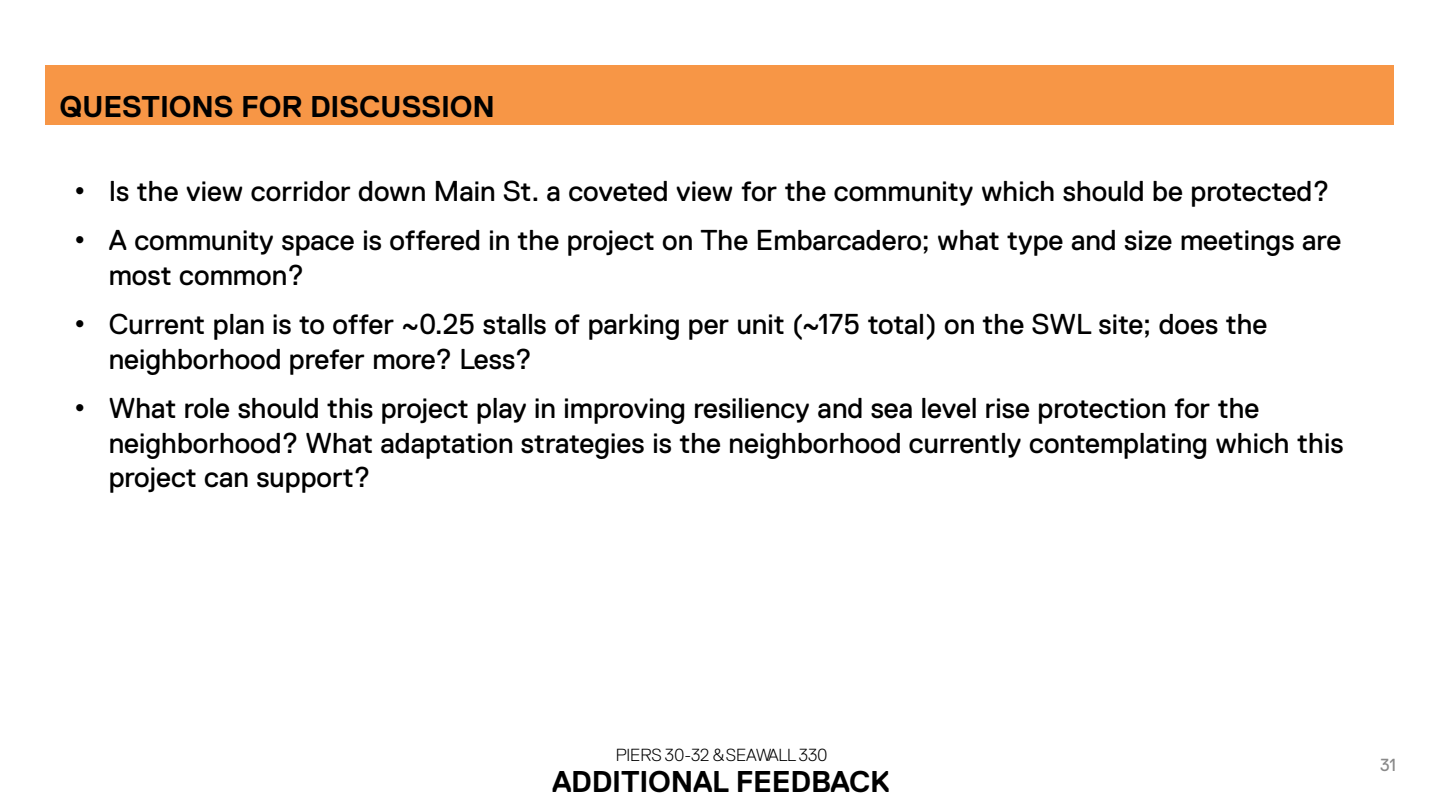
<style>
.page{position:relative;width:1440px;height:810px;background:#fff}
.page>*{position:absolute;margin:0;border:0;box-sizing:border-box;transform-origin:0 0}
.t1{font:700 30px "Replica Std";letter-spacing:-.005em;color:#000}
.t2{font:28.75px/34.5px "Replica Std";color:#000}
.t3{font:300 17.5px "Replica Std";letter-spacing:-.005em;color:#000}
.t4{font:17.5px "Replica Std";color:#898989}
.s1{font-family:"Arial"}
</style>
<div class="page">
<div style="left:46px;top:65px;width:1348px;height:60px;background:#f79646"></div>
<p class="t1" style="left:59px;top:90px;width:437px">QUESTIONS FOR DISCUSSION</p>
<p class="t2" style="left:75px;top:174px;width:1256px"><span class="s1">•</span> Is the view corridor down Main St. a coveted view for the community which should be protected?</p>
<p class="t2" style="left:109px;top:223px;width:1234px;text-indent:-34px"><span class="s1">•</span> A community space is offered in the project on The Embarcadero; what type and size meetings are most common?</p>
<p class="t2" style="left:109px;top:307px;width:1160px;text-indent:-34px"><span class="s1">•</span> Current plan is to offer ~0.25 stalls of parking per unit (~175 total) on the SWL site; does the neighborhood prefer more? Less?</p>
<p class="t2" style="left:109px;top:391px;width:1236px;text-indent:-34px"><span class="s1">•</span> What role should this project play in improving resiliency and sea level rise protection for the neighborhood? What adaptation strategies is the neighborhood currently contemplating which this project can support?</p>
<p class="t3" style="left:616px;top:745px;width:213px">PIERS 30-32 &amp;SEAWALL 330</p>
<p class="t1" style="left:552px;top:765px;width:339px">ADDITIONAL FEEDBACK</p>
<p class="t4" style="left:1380px;top:755px;width:18px">31</p>
</div>
